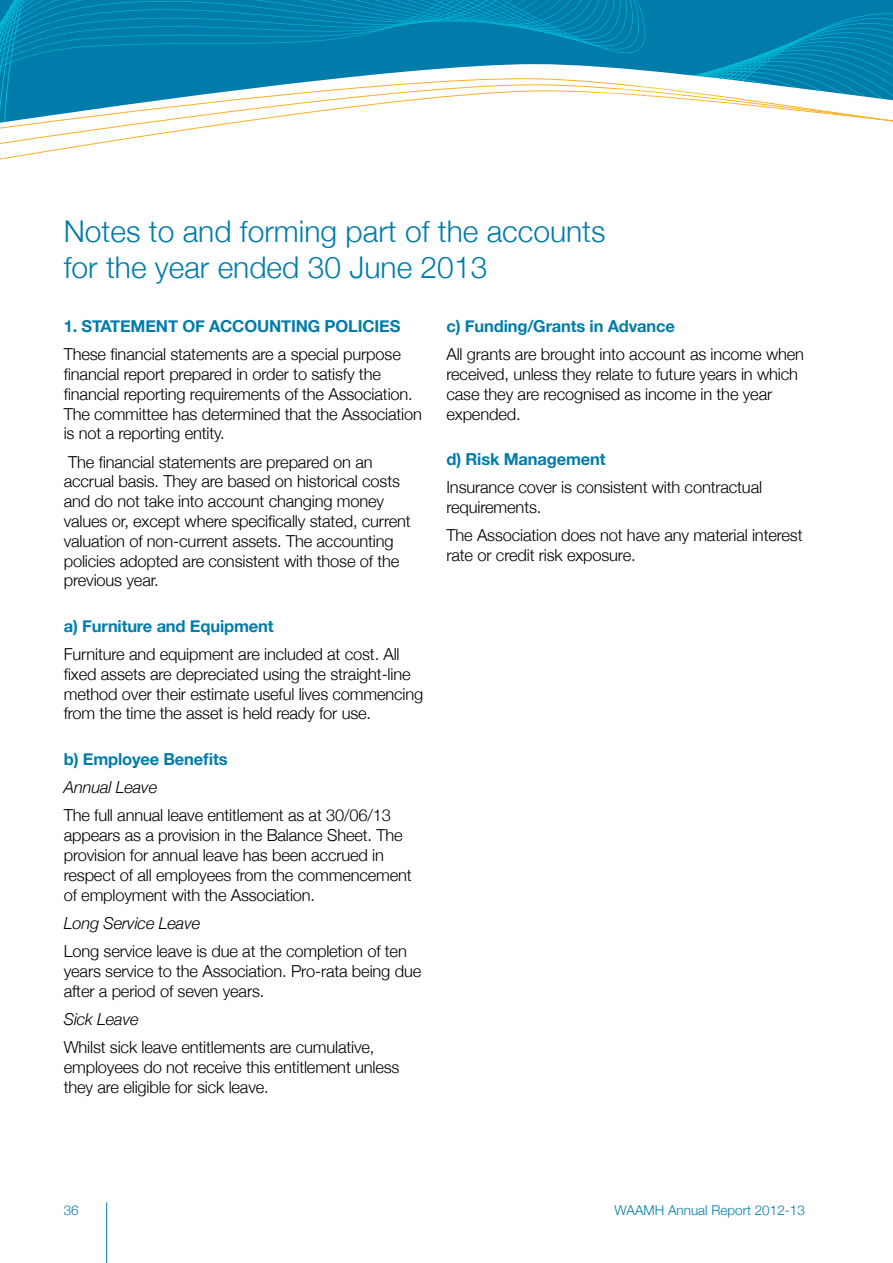
<style>
.page{position:relative;width:893px;height:1263px;background:#fff}
.page>*{position:absolute;margin:0;border:0;box-sizing:border-box;transform-origin:0 0}
.t1{font:300 30px/36px "Helvetica Neue";color:#007cab}
.t2{font:300 16.5px/19.8px "Helvetica Neue";letter-spacing:-.01em;color:#000}
.t3{font:700 16.5px "Helvetica Neue";letter-spacing:-.01em;color:#007cab}
.t4{font:italic 300 16.5px "Helvetica Neue";letter-spacing:-.01em;color:#000}
.t5{font:300 13.5px "Helvetica Neue";color:#007cab}
</style>
<div class="page">
<svg style="left:0;top:0;width:893px;height:160px"></svg>
<hr style="left:106px;top:1202px;width:1px;height:61px;background:#007cab">
<h1 class="t1" style="left:64px;top:211px;width:543px">Notes to and forming part of the accounts for the year ended 30 June 2013</h1>
<p class="t3" style="left:446px;top:311px;width:230px">c) Funding/Grants in Advance</p>
<p class="t2" style="left:446px;top:343px;width:359px">All grants are brought into account as income when received, unless they relate to future years in which case they are recognised as income in the year expended.</p>
<p class="t3" style="left:446px;top:444px;width:161px">d) Risk Management</p>
<p class="t2" style="left:446px;top:476px;width:317px">Insurance cover is consistent with contractual requirements.</p>
<p class="t2" style="left:446px;top:524px;width:358px">The Association does not have any material interest rate or credit risk exposure.</p>
<p class="t3" style="left:64px;top:311px;width:338px">1. STATEMENT OF ACCOUNTING POLICIES</p>
<p class="t2" style="left:64px;top:343px;width:360px">These financial statements are a special purpose financial report prepared in order to satisfy the financial reporting requirements of the Association.<br>The committee has determined that the Association is not a reporting entity.</p>
<p class="t2" style="left:64px;top:451px;width:348px">The financial statements are prepared on an accrual basis. They are based on historical costs and do not take into account changing money values or, except where specifically stated, current valuation of non-current assets. The accounting policies adopted are consistent with those of the previous year.</p>
<p class="t3" style="left:64px;top:611px;width:211px">a) Furniture and Equipment</p>
<p class="t2" style="left:64px;top:643px;width:361px">Furniture and equipment are included at cost. All fixed assets are depreciated using the straight-line method over their estimate useful lives commencing from the time the asset is held ready for use.</p>
<p class="t3" style="left:64px;top:744px;width:165px">b) Employee Benefits</p>
<p class="t4" style="left:64px;top:774px;width:95px">Annual Leave</p>
<p class="t2" style="left:64px;top:805px;width:350px">The full annual leave entitlement as at 30/06/13 appears as a provision in the Balance Sheet. The provision for annual leave has been accrued in respect of all employees from the commencement of employment with the Association.</p>
<p class="t4" style="left:64px;top:910px;width:138px">Long Service Leave</p>
<p class="t2" style="left:64px;top:940px;width:359px">Long service leave is due at the completion of ten years service to the Association. Pro-rata being due after a period of seven years.</p>
<p class="t4" style="left:64px;top:1006px;width:76px">Sick Leave</p>
<p class="t2" style="left:64px;top:1037px;width:337px">Whilst sick leave entitlements are cumulative, employees do not receive this entitlement unless they are eligible for sick leave.</p>
<p class="t5" style="left:64px;top:1200px;width:17px">36</p>
<p class="t5" style="left:614px;top:1200px;width:192px">WAAMH Annual Report 2012-13</p>
</div>
